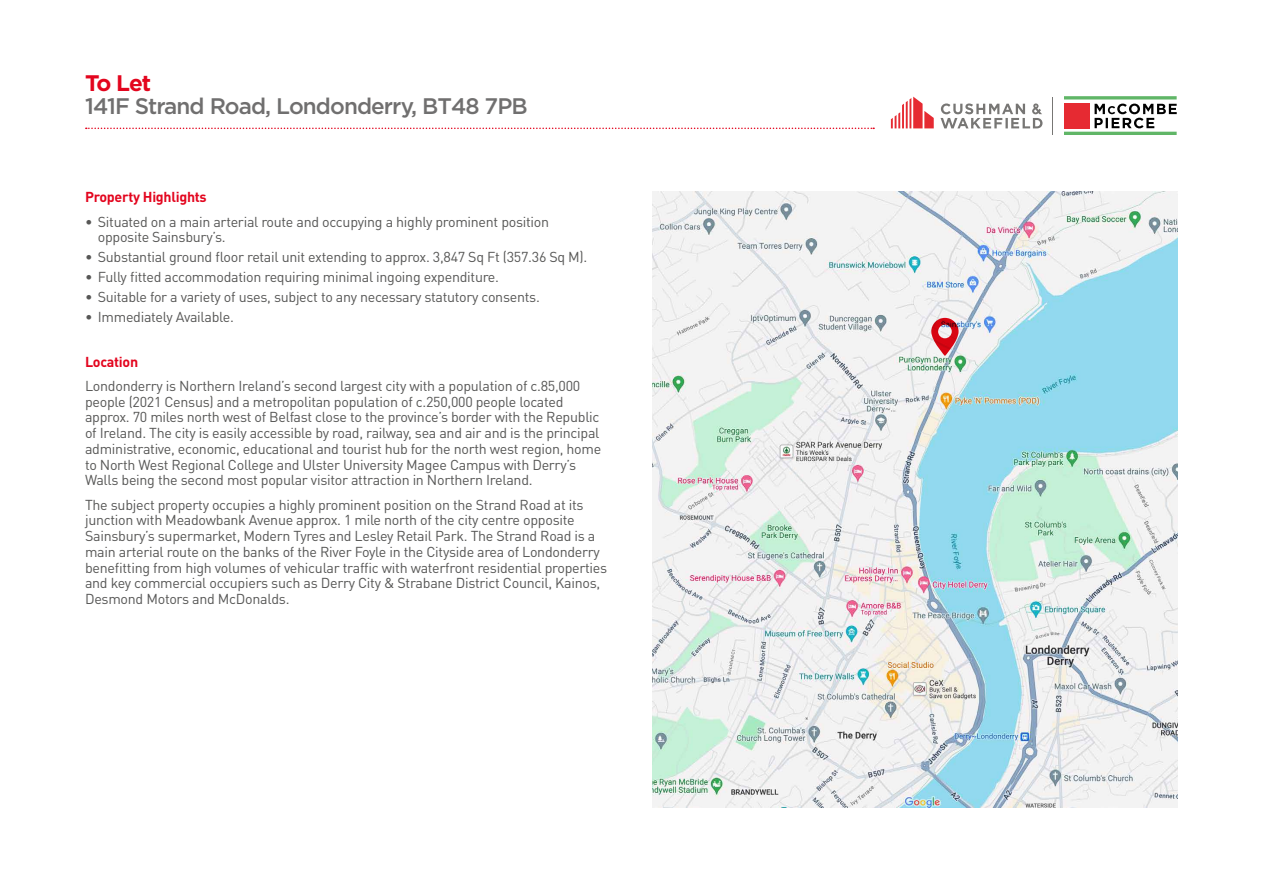
<style>
.page{position:relative;width:1263px;height:893px;background:#fff}
.page>*{position:absolute;margin:0;border:0;box-sizing:border-box;transform-origin:0 0}
.t1{font:500 22.5px "Gotham HTF";letter-spacing:-.04em;color:#706f6f}
.t2{font:700 22.5px "Gotham";color:#e3051e}
.t3{font:14.25px/15.8px "DIN Pro";letter-spacing:-.02em;color:#575756}
.t4{font:700 14.25px "DIN Pro";letter-spacing:-.02em;color:#e3051e}
</style>
<div class="page">
<hr style="left:1064px;top:96px;width:113px;height:3px;background:#60b667">
<hr style="left:1064px;top:132px;width:113px;height:3px;background:#60b667">
<svg style="left:1094px;top:104px;width:83px;height:24px"></svg>
<div style="left:1064px;top:103px;width:25px;height:25px;background:#e62a32"></div>
<hr style="left:1053px;top:97px;width:1px;height:37px;background:#777674">
<svg style="left:940px;top:103px;width:102px;height:25px"></svg>
<svg style="left:891px;top:97px;width:43px;height:31px"></svg>
<svg style="left:86px;top:128px;width:788px;height:1px"></svg>
<img style="left:653px;top:191px;width:525px;height:617px">
<svg style="left:931px;top:318px;width:27px;height:38px"></svg>
<h1 class="t2" style="left:85px;top:70px;width:68px">To Let</h1>
<h1 class="t1" style="left:85px;top:93px;width:444px">141F Strand Road, Londonderry, BT48 7PB</h1>
<p class="t4" style="left:85px;top:187px;width:123px">Property Highlights</p>
<p class="t3" style="left:98px;top:213px;width:453px;text-indent:-13px">• Situated on a main arterial route and occupying a highly prominent position opposite Sainsbury’s.</p>
<p class="t3" style="left:85px;top:249px;width:504px">• Substantial ground floor retail unit extending to approx. 3,847 Sq Ft (357.36 Sq M).</p>
<p class="t3" style="left:85px;top:269px;width:416px">• Fully fitted accommodation requiring minimal ingoing expenditure.</p>
<p class="t3" style="left:85px;top:289px;width:456px">• Suitable for a variety of uses, subject to any necessary statutory consents.</p>
<p class="t3" style="left:85px;top:309px;width:150px">• Immediately Available.</p>
<p class="t4" style="left:85px;top:352px;width:55px">Location</p>
<p class="t3" style="left:85px;top:377px;width:518px">Londonderry is Northern Ireland’s second largest city with a population of c.85,000 people (2021 Census) and a metropolitan population of c.250,000 people located approx. 70 miles north west of Belfast close to the province’s border with the Republic of Ireland. The city is easily accessible by road, railway, sea and air and is the principal administrative, economic, educational and tourist hub for the north west region, home to North West Regional College and Ulster University Magee Campus with Derry’s Walls being the second most popular visitor attraction in Northern Ireland.</p>
<p class="t3" style="left:85px;top:496px;width:524px">The subject property occupies a highly prominent position on the Strand Road at its junction with Meadowbank Avenue approx. 1 mile north of the city centre opposite Sainsbury’s supermarket, Modern Tyres and Lesley Retail Park. The Strand Road is a main arterial route on the banks of the River Foyle in the Cityside area of Londonderry benefitting from high volumes of vehicular traffic with waterfront residential properties and key commercial occupiers such as Derry City &amp; Strabane District Council, Kainos, Desmond Motors and McDonalds.</p>
</div>
